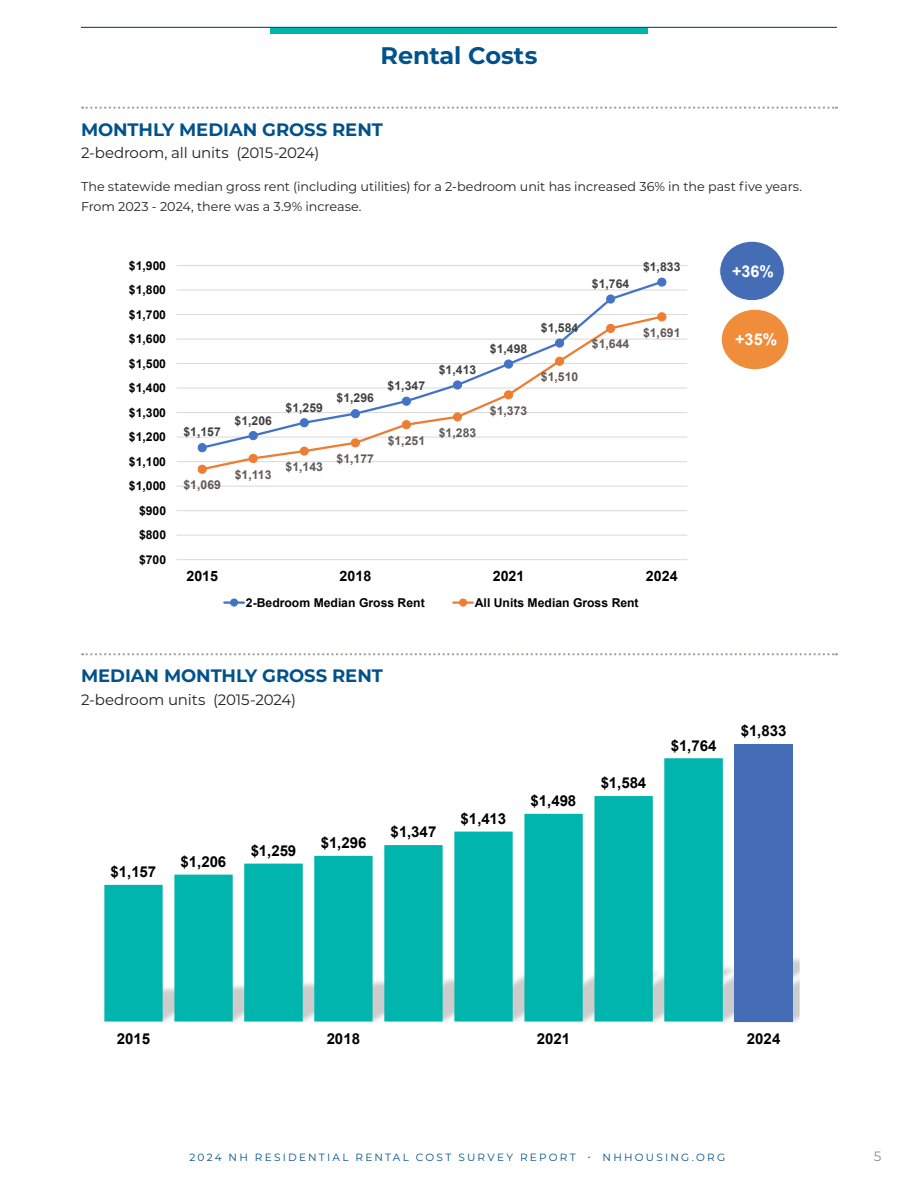
<style>
.page{position:relative;width:918px;height:1188px;background:#fff}
.page>*{position:absolute;margin:0;border:0;box-sizing:border-box;transform-origin:0 0}
.RR_-_Page_Title{font:700 24px "Montserrat";letter-spacing:-.005em;color:#01528b}
.RR_-_Chart_title{font:700 18px "Montserrat";letter-spacing:-.005em;color:#01528b}
.t1{font:700 16.2px "Arial";color:#fff}
.t2{font:700 15px "Arial";letter-spacing:-.005em;color:#000}
.RR_-_Chart_subtitle{font:15px "Montserrat";letter-spacing:-.01em;color:#231f20}
.t3{font:700 14.25px "Arial";color:#000}
.t4{font:13.5px "Montserrat";color:#8a8c8f}
.RR_-_Chart_subtitle-2{font:12.75px/19.5px "Montserrat";color:#231f20}
.t5{font:700 12.15px "Arial";color:#000}
.t6{font:700 12.15px "Arial";letter-spacing:.01em;color:#404040}
.t7{font:700 12.15px "Arial";letter-spacing:.01em;color:#615857}
.t8{font:10.5px "Montserrat";letter-spacing:.215em;color:#01528b}
</style>
<div class="page">
<div style="left:270px;top:27px;width:378px;height:7px;background:#00b5ac"></div>
<hr style="left:81px;top:27px;width:756px;height:1px;background:#01528b">
<svg style="left:82px;top:107px;width:755px;height:2px"></svg>
<svg style="left:82px;top:653px;width:755px;height:2px"></svg>
<hr style="left:177px;top:535px;width:510px;height:1px;background:#d9d9d9">
<hr style="left:177px;top:510px;width:510px;height:1px;background:#d9d9d9">
<hr style="left:177px;top:486px;width:510px;height:1px;background:#d9d9d9">
<hr style="left:177px;top:461px;width:510px;height:1px;background:#d9d9d9">
<hr style="left:177px;top:437px;width:510px;height:1px;background:#d9d9d9">
<hr style="left:177px;top:412px;width:510px;height:1px;background:#d9d9d9">
<hr style="left:177px;top:388px;width:510px;height:1px;background:#d9d9d9">
<hr style="left:177px;top:363px;width:510px;height:1px;background:#d9d9d9">
<hr style="left:177px;top:339px;width:510px;height:1px;background:#d9d9d9">
<hr style="left:177px;top:314px;width:510px;height:1px;background:#d9d9d9">
<hr style="left:177px;top:290px;width:510px;height:1px;background:#d9d9d9">
<hr style="left:177px;top:265px;width:510px;height:1px;background:#d9d9d9">
<hr style="left:177px;top:559px;width:510px;height:1px;background:#d9d9d9">
<svg style="left:199px;top:282px;width:466px;height:156px"></svg>
<div style="left:198px;top:443px;width:9px;height:9px;border:1px solid #4472c4;border-radius:50%"></div>
<div style="left:607px;top:295px;width:8px;height:8px;background:#4472c4;border-radius:50%"></div>
<div style="left:606px;top:295px;width:9px;height:9px;border:1px solid #4472c4;border-radius:50%"></div>
<div style="left:658px;top:278px;width:8px;height:8px;background:#4472c4;border-radius:50%"></div>
<div style="left:657px;top:278px;width:9px;height:9px;border:1px solid #4472c4;border-radius:50%"></div>
<svg style="left:199px;top:314px;width:465px;height:156px"></svg>
<div style="left:198px;top:465px;width:8px;height:8px;background:#ed7d31;border-radius:50%"></div>
<div style="left:198px;top:465px;width:9px;height:9px;border:1px solid #ed7d31;border-radius:50%"></div>
<div style="left:249px;top:454px;width:8px;height:9px;background:#ed7d31;border-radius:50%"></div>
<div style="left:249px;top:454px;width:9px;height:9px;border:1px solid #ed7d31;border-radius:50%"></div>
<div style="left:300px;top:447px;width:8px;height:8px;background:#ed7d31;border-radius:50%"></div>
<div style="left:300px;top:447px;width:9px;height:9px;border:1px solid #ed7d31;border-radius:50%"></div>
<div style="left:351px;top:439px;width:8px;height:8px;background:#ed7d31;border-radius:50%"></div>
<div style="left:351px;top:438px;width:9px;height:9px;border:1px solid #ed7d31;border-radius:50%"></div>
<div style="left:402px;top:421px;width:8px;height:8px;background:#ed7d31;border-radius:50%"></div>
<div style="left:402px;top:420px;width:9px;height:9px;border:1px solid #ed7d31;border-radius:50%"></div>
<div style="left:453px;top:413px;width:9px;height:8px;background:#ed7d31;border-radius:50%"></div>
<div style="left:453px;top:412px;width:9px;height:9px;border:1px solid #ed7d31;border-radius:50%"></div>
<div style="left:504px;top:391px;width:9px;height:8px;background:#ed7d31;border-radius:50%"></div>
<div style="left:504px;top:390px;width:9px;height:9px;border:1px solid #ed7d31;border-radius:50%"></div>
<div style="left:555px;top:357px;width:9px;height:8px;background:#ed7d31;border-radius:50%"></div>
<div style="left:555px;top:357px;width:9px;height:9px;border:1px solid #ed7d31;border-radius:50%"></div>
<div style="left:607px;top:324px;width:8px;height:8px;background:#ed7d31;border-radius:50%"></div>
<div style="left:606px;top:324px;width:9px;height:9px;border:1px solid #ed7d31;border-radius:50%"></div>
<div style="left:658px;top:313px;width:8px;height:8px;background:#ed7d31;border-radius:50%"></div>
<div style="left:657px;top:312px;width:9px;height:9px;border:1px solid #ed7d31;border-radius:50%"></div>
<hr style="left:224px;top:601px;width:20px;height:3px;background:#4472c4">
<div style="left:230px;top:599px;width:8px;height:7px;border:1px solid #4472c4;border-radius:50%"></div>
<hr style="left:453px;top:601px;width:20px;height:3px;background:#ed7d31">
<div style="left:459px;top:599px;width:8px;height:7px;border:1px solid #ed7d31;border-radius:50%"></div>
<div style="left:720px;top:241px;width:64px;height:60px;background:#446db5;border-radius:50%"></div>
<div style="left:719px;top:241px;width:66px;height:60px;border:1px solid #fff;border-radius:50%"></div>
<div style="left:722px;top:310px;width:66px;height:59px;background:#f08d3a;border-radius:50%"></div>
<img style="left:104px;top:958px;width:696px;height:65px">
<div style="left:734px;top:744px;width:59px;height:277px;background:#446db5"></div>
<svg style="left:104px;top:758px;width:619px;height:263px;fill:#00b5ad"></svg>
<p class="RR_-_Page_Title" style="left:381px;top:38px;width:158px">Rental Costs</p>
<p class="RR_-_Chart_title" style="left:81px;top:116px;width:303px">MONTHLY MEDIAN GROSS RENT</p>
<p class="RR_-_Chart_subtitle" style="left:81px;top:143px;width:240px">2-bedroom, all units (2015-2024)</p>
<p class="RR_-_Chart_subtitle-2" style="left:81px;top:177px;width:723px">The statewide median gross rent (including utilities) for a 2-bedroom unit has increased 36% in the past five years.<br>From 2023 - 2024, there was a 3.9% increase.</p>
<p class="t5" style="left:129px;top:257px;width:39px">$1,900</p>
<p class="t5" style="left:129px;top:281px;width:39px">$1,800</p>
<p class="t5" style="left:129px;top:306px;width:39px">$1,700</p>
<p class="t5" style="left:129px;top:330px;width:39px">$1,600</p>
<p class="t5" style="left:129px;top:355px;width:39px">$1,500</p>
<p class="t5" style="left:129px;top:379px;width:39px">$1,400</p>
<p class="t5" style="left:129px;top:404px;width:39px">$1,300</p>
<p class="t5" style="left:129px;top:428px;width:39px">$1,200</p>
<p class="t5" style="left:129px;top:453px;width:39px">$1,100</p>
<p class="t5" style="left:129px;top:477px;width:39px">$1,000</p>
<p class="t5" style="left:139px;top:502px;width:29px">$900</p>
<p class="t5" style="left:139px;top:526px;width:29px">$800</p>
<p class="t5" style="left:139px;top:551px;width:29px">$700</p>
<p class="t6" style="left:183px;top:424px;width:39px">$1,157</p>
<p class="t7" style="left:183px;top:476px;width:39px">$1,069</p>
<p class="t6" style="left:234px;top:412px;width:39px">$1,206</p>
<p class="t7" style="left:235px;top:466px;width:38px">$1,113</p>
<p class="t6" style="left:285px;top:399px;width:39px">$1,259</p>
<p class="t7" style="left:286px;top:458px;width:39px">$1,143</p>
<p class="t6" style="left:337px;top:390px;width:39px">$1,296</p>
<p class="t7" style="left:337px;top:450px;width:39px">$1,177</p>
<p class="t6" style="left:388px;top:377px;width:39px">$1,347</p>
<p class="t7" style="left:388px;top:432px;width:39px">$1,251</p>
<p class="t6" style="left:439px;top:361px;width:39px">$1,413</p>
<p class="t7" style="left:439px;top:424px;width:39px">$1,283</p>
<p class="t6" style="left:490px;top:340px;width:39px">$1,498</p>
<p class="t7" style="left:490px;top:402px;width:39px">$1,373</p>
<p class="t6" style="left:541px;top:319px;width:39px">$1,584</p>
<p class="t7" style="left:541px;top:368px;width:39px">$1,510</p>
<p class="t6" style="left:592px;top:275px;width:39px">$1,764</p>
<p class="t6" style="left:643px;top:258px;width:39px">$1,833</p>
<p class="t7" style="left:592px;top:336px;width:39px">$1,644</p>
<p class="t7" style="left:643px;top:324px;width:39px">$1,691</p>
<p class="t3" style="left:186px;top:566px;width:33px">2015</p>
<p class="t3" style="left:340px;top:566px;width:33px">2018</p>
<p class="t3" style="left:493px;top:566px;width:33px">2021</p>
<p class="t3" style="left:646px;top:566px;width:33px">2024</p>
<p class="t5" style="left:246px;top:594px;width:180px">2-Bedroom Median Gross Rent</p>
<p class="t5" style="left:475px;top:594px;width:165px">All Units Median Gross Rent</p>
<p class="t1" style="left:732px;top:260px;width:43px">+36%</p>
<p class="t1" style="left:735px;top:328px;width:43px">+35%</p>
<p class="RR_-_Chart_title" style="left:81px;top:663px;width:303px">MEDIAN MONTHLY GROSS RENT</p>
<p class="RR_-_Chart_subtitle" style="left:81px;top:689px;width:217px">2-bedroom units (2015-2024)</p>
<p class="t2" style="left:111px;top:861px;width:47px">$1,157</p>
<p class="t2" style="left:181px;top:851px;width:47px">$1,206</p>
<p class="t2" style="left:251px;top:840px;width:47px">$1,259</p>
<p class="t2" style="left:321px;top:832px;width:47px">$1,296</p>
<p class="t2" style="left:391px;top:821px;width:47px">$1,347</p>
<p class="t2" style="left:461px;top:808px;width:47px">$1,413</p>
<p class="t2" style="left:531px;top:790px;width:47px">$1,498</p>
<p class="t2" style="left:601px;top:772px;width:47px">$1,584</p>
<p class="t2" style="left:671px;top:735px;width:47px">$1,764</p>
<p class="t2" style="left:741px;top:720px;width:47px">$1,833</p>
<p class="t2" style="left:117px;top:1029px;width:35px">2015</p>
<p class="t2" style="left:327px;top:1029px;width:35px">2018</p>
<p class="t2" style="left:537px;top:1029px;width:35px">2021</p>
<p class="t2" style="left:747px;top:1029px;width:35px">2024</p>
<p class="t8" style="left:190px;top:1150px;width:537px">2024 NH RESIDENTIAL RENTAL COST SURVEY REPORT • NHHOUSING.ORG</p>
<p class="t4" style="left:874px;top:1147px;width:9px">5</p>
</div>
